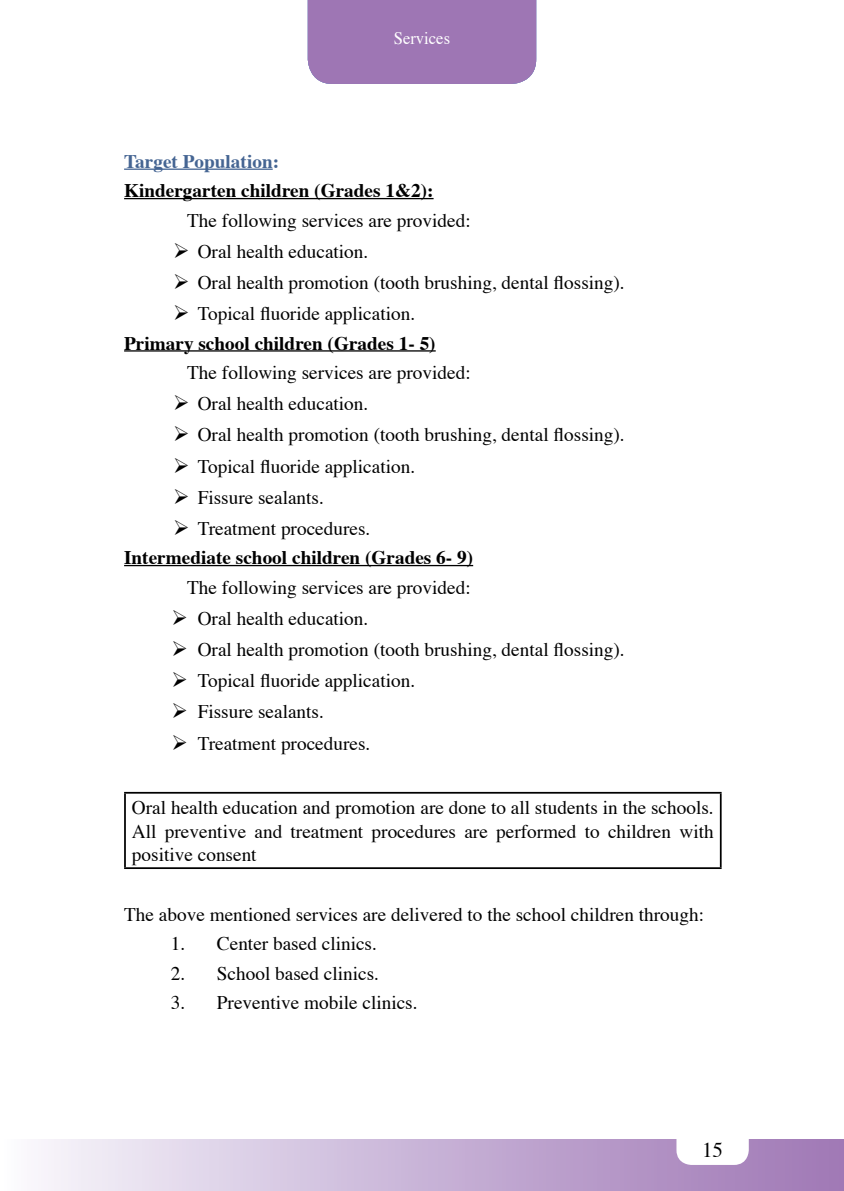
<style>
.page{position:relative;width:844px;height:1191px;background:#fff}
.page>*{position:absolute;margin:0;border:0;box-sizing:border-box;transform-origin:0 0}
.t1{font:21px "Times";color:#000}
.t2{font:19.25px/23.4px "Times";color:#000;text-align:justify}
.t3{font:700 19.25px "Times";color:#000}
.t4{font:700 19.25px "Times";color:#456593}
.t5{font:17.5px "Times";color:#fff;scale:.95 1}
</style>
<div class="page">
<div style="left:0;top:1139px;width:843px;height:52px;background:linear-gradient(to right,#f8f8fc,#9d75b4)"></div>
<div style="left:676px;top:1107px;width:72px;height:58px;background:#fff;border-radius:15px"></div>
<svg style="left:0;top:1139px;width:1px;height:52px"></svg>
<hr style="left:124px;top:168px;width:149px;height:2px;background:#456593">
<hr style="left:124px;top:198px;width:309px;height:1px;background:#000">
<hr style="left:124px;top:350px;width:311px;height:1px;background:#000">
<hr style="left:124px;top:565px;width:349px;height:1px;background:#000">
<hr style="left:124px;top:792px;width:597px;height:1px;background:#000">
<hr style="left:124px;top:793px;width:2px;height:74px;background:#000">
<hr style="left:719px;top:793px;width:2px;height:74px;background:#000">
<hr style="left:124px;top:867px;width:597px;height:2px;background:#000">
<div style="left:308px;top:0;width:228px;height:84px;background:#9e76b4"></div>
<p class="t5" style="left:393px;top:22px;width:61px">Services</p>
<p class="t4" style="left:124px;top:143px;width:156px">Target Population:</p>
<p class="t3" style="left:124px;top:172px;width:311px">Kindergarten children (Grades 1&amp;2):</p>
<p class="t2" style="left:187px;top:207px;width:285px">The following services are provided:</p>
<p class="t2" style="left:173px;top:238px;width:197px">➢ Oral health education.</p>
<p class="t2" style="left:173px;top:269px;width:453px">➢ Oral health promotion (tooth brushing, dental flossing).</p>
<p class="t2" style="left:173px;top:300px;width:243px">➢ Topical fluoride application.</p>
<p class="t3" style="left:124px;top:325px;width:313px">Primary school children (Grades 1- 5)</p>
<p class="t2" style="left:187px;top:359px;width:285px">The following services are provided:</p>
<p class="t2" style="left:173px;top:390px;width:197px">➢ Oral health education.</p>
<p class="t2" style="left:173px;top:421px;width:453px">➢ Oral health promotion (tooth brushing, dental flossing).</p>
<p class="t2" style="left:173px;top:453px;width:243px">➢ Topical fluoride application.</p>
<p class="t2" style="left:173px;top:484px;width:152px">➢ Fissure sealants.</p>
<p class="t2" style="left:173px;top:515px;width:199px">➢ Treatment procedures.</p>
<p class="t3" style="left:124px;top:539px;width:350px">Intermediate school children (Grades 6- 9)</p>
<p class="t2" style="left:187px;top:574px;width:285px">The following services are provided:</p>
<p class="t2" style="left:171px;top:605px;width:198px">➢ Oral health education.</p>
<p class="t2" style="left:171px;top:636px;width:454px">➢ Oral health promotion (tooth brushing, dental flossing).</p>
<p class="t2" style="left:171px;top:667px;width:245px">➢ Topical fluoride application.</p>
<p class="t2" style="left:171px;top:698px;width:154px">➢ Fissure sealants.</p>
<p class="t2" style="left:171px;top:729px;width:200px">➢ Treatment procedures.</p>
<p class="t2" style="left:132px;top:794px;width:583px">Oral health education and promotion are done to all students in the schools.<br>All preventive and treatment procedures are performed to children with positive consent</p>
<p class="t2" style="left:124px;top:901px;width:581px">The above mentioned services are delivered to the school children through:</p>
<p class="t2" style="left:171px;top:930px;width:207px">1. Center based clinics.</p>
<p class="t2" style="left:171px;top:959px;width:209px">2. School based clinics.</p>
<p class="t2" style="left:171px;top:989px;width:248px">3. Preventive mobile clinics.</p>
<p class="t1" style="left:702px;top:1130px;width:22px">15</p>
</div>
